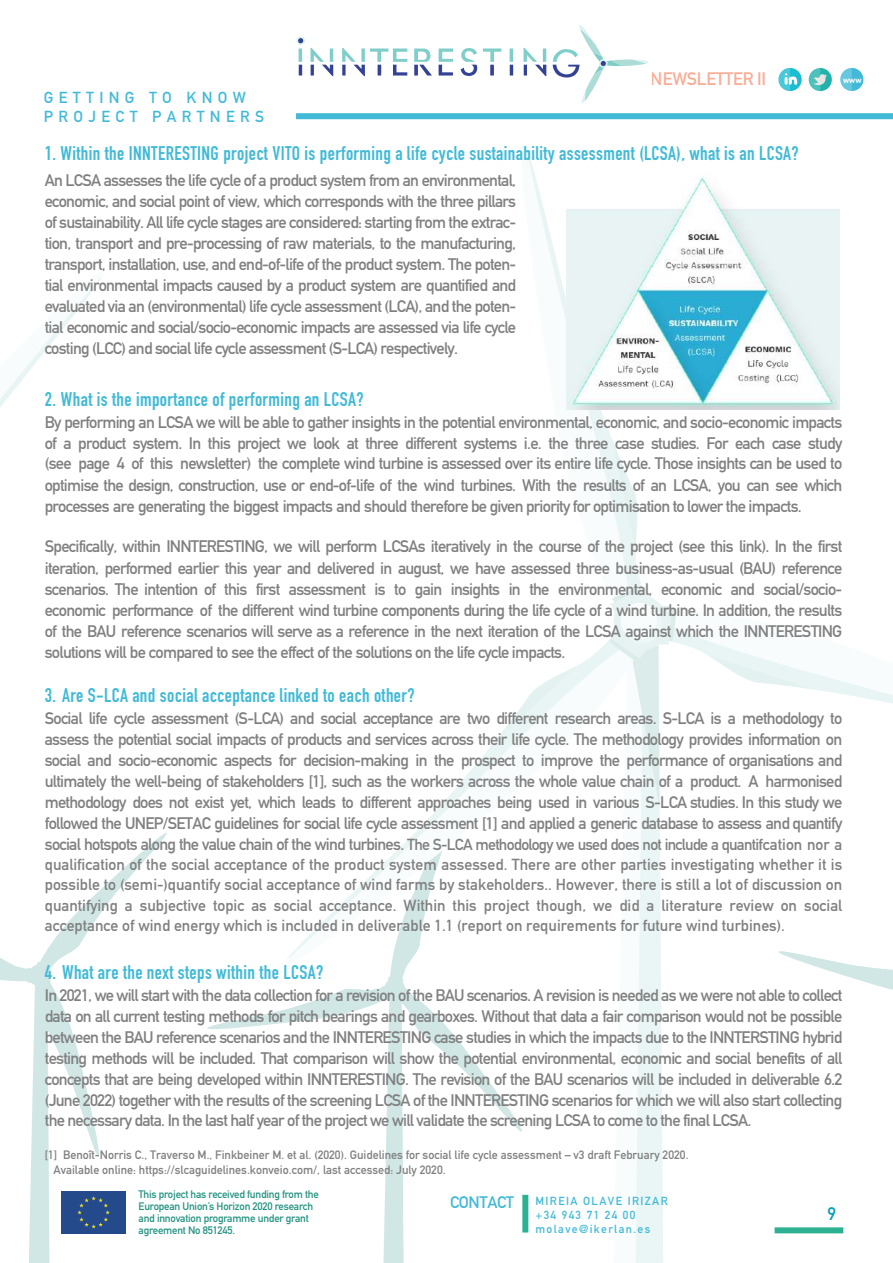
<style>
.page{position:relative;width:893px;height:1263px;background:#fff}
.page>*{position:absolute;margin:0;border:0;box-sizing:border-box;transform-origin:0 0}
.t1{font:19.5px "DIN Engschrift Std";letter-spacing:.02em;color:#42bad7}
.t2{font:18px "DIN Mittelschrift Std";color:#0a9ebf}
.t3{font:17.85px "DIN Mittelschrift Std";letter-spacing:-.02em;color:#f2673e}
.t4{font:16.5px/21px "DIN Mittelschrift Std";letter-spacing:-.045em;color:#808080;text-align:justify}
.t5{font:16.5px "DIN Mittelschrift Std";letter-spacing:-.025em;color:#42bad7}
.t6{font:15.75px/20.2px "DIN Mittelschrift Std";color:#808080;text-align:justify}
.t7{font:15.75px/18.9px "DIN Mittelschrift Std";letter-spacing:.34em;color:#42bad7}
.t8{font:12px/15.3px "DIN Mittelschrift Std";color:#808080}
.t9{font:11.55px/13.8px "DIN Mittelschrift Std";letter-spacing:.12em;color:#42bad7}
.t10{font:10.8px/11.9px "DIN Mittelschrift Std";letter-spacing:-.02em;color:#239381}
.t11{font:700 8.1px "DIN Pro";color:#fff}
.s1{font-size:16.5px}
</style>
<div class="page">
<svg style="left:0;top:277px;width:102px;height:130px"></svg>
<svg style="left:207px;top:970px;width:317px;height:293px"></svg>
<svg style="left:526px;top:149px;width:123px;height:437px"></svg>
<svg style="left:612px;top:439px;width:27px;height:108px"></svg>
<svg style="left:287px;top:643px;width:320px;height:320px"></svg>
<svg style="left:496px;top:666px;width:82px;height:74px"></svg>
<svg style="left:607px;top:586px;width:286px;height:677px"></svg>
<div style="left:775px;top:1227px;width:68px;height:6px;background:#2cb193"></div>
<div style="left:296px;top:113px;width:597px;height:6px;background:#42bad7"></div>
<svg style="left:414px;top:48px;width:18px;height:28px"></svg>
<svg style="left:439px;top:48px;width:14px;height:28px"></svg>
<svg style="left:553px;top:25px;width:96px;height:78px"></svg>
<svg style="left:461px;top:48px;width:40px;height:28px"></svg>
<svg style="left:510px;top:49px;width:3px;height:27px"></svg>
<svg style="left:524px;top:48px;width:22px;height:28px"></svg>
<svg style="left:310px;top:48px;width:23px;height:28px"></svg>
<svg style="left:342px;top:48px;width:65px;height:28px"></svg>
<svg style="left:296px;top:36px;width:9px;height:9px"></svg>
<svg style="left:298px;top:38px;width:5px;height:38px"></svg>
<div style="left:840px;top:68px;width:23px;height:23px;background:#42bad7;border-radius:50%"></div>
<svg style="left:840px;top:68px;width:12px;height:23px"></svg>
<div style="left:809px;top:68px;width:23px;height:23px;background:#22b2ab;border-radius:50%"></div>
<svg style="left:809px;top:68px;width:18px;height:23px"></svg>
<svg style="left:778px;top:68px;width:24px;height:23px"></svg>
<svg style="left:778px;top:68px;width:19px;height:24px"></svg>
<div style="left:522px;top:1195px;width:6px;height:37px;background:#2cb193"></div>
<svg style="left:0;top:833px;width:167px;height:430px"></svg>
<img style="left:567px;top:172px;width:273px;height:237px">
<p class="t7" style="left:44px;top:88px;width:222px">GETTING TO KNOW<br>PROJECT PARTNERS</p>
<p class="t3" style="left:651px;top:68px;width:117px">NEWSLETTER II</p>
<p class="t11" style="left:843px;top:74px;width:20px">www</p>
<p class="t1" style="left:45px;top:142px;width:755px">1. Within the INNTERESTING project VITO is performing a life cycle sustainability assessment (LCSA), what is an LCSA?</p>
<p class="t4" style="left:45px;top:169px;width:473px">An LCSA assesses the life cycle of a product system from an environmental, economic, and social point of view, which corresponds with the three pillars of sustainability. All life cycle stages are considered: starting from the extrac&shy;tion, transport and pre-processing of raw materials, to the manufacturing, transport, installation, use, and end-of-life of the product system. The poten&shy;tial environmental impacts caused by a product system are quantified and evaluated via an (environmental) life cycle assessment (LCA), and the poten&shy;tial economic and social/socio-economic impacts are assessed via life cycle costing (LCC) and social life cycle assessment (S-LCA) respectively.</p>
<p class="t1" style="left:45px;top:388px;width:320px">2. What is the importance of performing an LCSA?</p>
<p class="t4" style="left:45px;top:412px;width:799px">By performing an LCSA we will be able to gather insights in the potential environmental, economic, and socio-economic impacts of a product system. In this project we look at three different systems i.e. the three case studies. For each case study (see page 4 of this newsletter) the complete wind turbine is assessed over its entire life cycle. Those insights can be used to optimise the design, construction, use or end-of-life of the wind turbines. With the results of an LCSA, you can see which processes are generating the biggest impacts and should therefore be given priority for optimisation to lower the impacts.</p>
<p class="t4" style="left:45px;top:536px;width:799px">Specifically, within INNTERESTING, we will perform LCSAs iteratively in the course of the project (see this link). In the first iteration, performed earlier this year and delivered in august, we have assessed three business-as-usual (BAU) reference scenarios. The intention of this first assessment is to gain insights in the environmental, economic and social/socio&shy;economic performance of the different wind turbine components during the life cycle of a wind turbine. In addition, the results of the BAU reference scenarios will serve as a reference in the next iteration of the LCSA against which the INNTERESTING solutions will be compared to see the effect of the solutions on the life cycle impacts.</p>
<p class="t1" style="left:45px;top:684px;width:371px">3. Are S-LCA and social acceptance linked to each other?</p>
<p class="t4" style="left:45px;top:707px;width:799px">Social life cycle assessment (S-LCA) and social acceptance are two different research areas. S-LCA is a methodology to assess the potential social impacts of products and services across their life cycle. The methodology provides information on social and socio-economic aspects for decision-making in the prospect to improve the performance of organisations and ultimately the well-being of stakeholders [1], such as the workers across the whole value chain of a product. A harmonised methodology does not exist yet, which leads to different approaches being used in various S-LCA studies. In this study we followed the UNEP/SETAC guidelines for social life cycle assessment [1] and applied a generic database to assess and quantify</p>
<p class="t6" style="left:45px;top:835px;width:799px"><span class="s1">social hotspots along the value chain of the wind turbines.</span> The S-LCA methodology we used does not include a quantifcation nor a qualification of the social acceptance of the product system assessed. There are other parties investigating whether it is possible to (semi-)quantify social acceptance of wind farms by stakeholders.. However, there is still a lot of discussion on quantifying a subjective topic as social acceptance. Within this project though, we did a literature review on social acceptance of wind energy which is included in deliverable 1.1 (report on requirements for future wind turbines).</p>
<p class="t1" style="left:45px;top:960px;width:280px">4. What are the next steps within the LCSA?</p>
<p class="t4" style="left:45px;top:985px;width:799px">In 2021, we will start with the data collection for a revision of the BAU scenarios. A revision is needed as we were not able to collect data on all current testing methods for pitch bearings and gearboxes. Without that data a fair comparison would not be possible between the BAU reference scenarios and the INNTERESTING case studies in which the impacts due to the INNTERSTING hybrid testing methods will be included. That comparison will show the potential environmental, economic and social benefits of all concepts that are being developed within INNTERESTING. The revision of the BAU scenarios will be included in deliverable 6.2 (June 2022) together with the results of the screening LCSA of the INNTERESTING scenarios for which we will also start collecting the necessary data. In the last half year of the project we will validate the screening LCSA to come to the final LCSA.</p>
<p class="t8" style="left:53px;top:1147px;width:637px;text-indent:-9px">[1] Benoît-Norris C., Traverso M., Finkbeiner M. et al. (2020). Guidelines for social life cycle assessment – v3 draft February 2020.<br>Available online: https://slcaguidelines.konveio.com/, last accessed: July 2020.</p>
<p class="t2" style="left:827px;top:1203px;width:10px">9</p>
<p class="t10" style="left:139px;top:1189px;width:182px">This project has received funding from the European Union’s Horizon 2020 research and innovation programme under grant agreement No 851245.</p>
<p class="t5" style="left:450px;top:1193px;width:65px">CONTACT</p>
<p class="t9" style="left:535px;top:1194px;width:134px">MIREIA OLAVE IRIZAR +34 943 71 24 00 molave@ikerlan.es</p>
</div>
